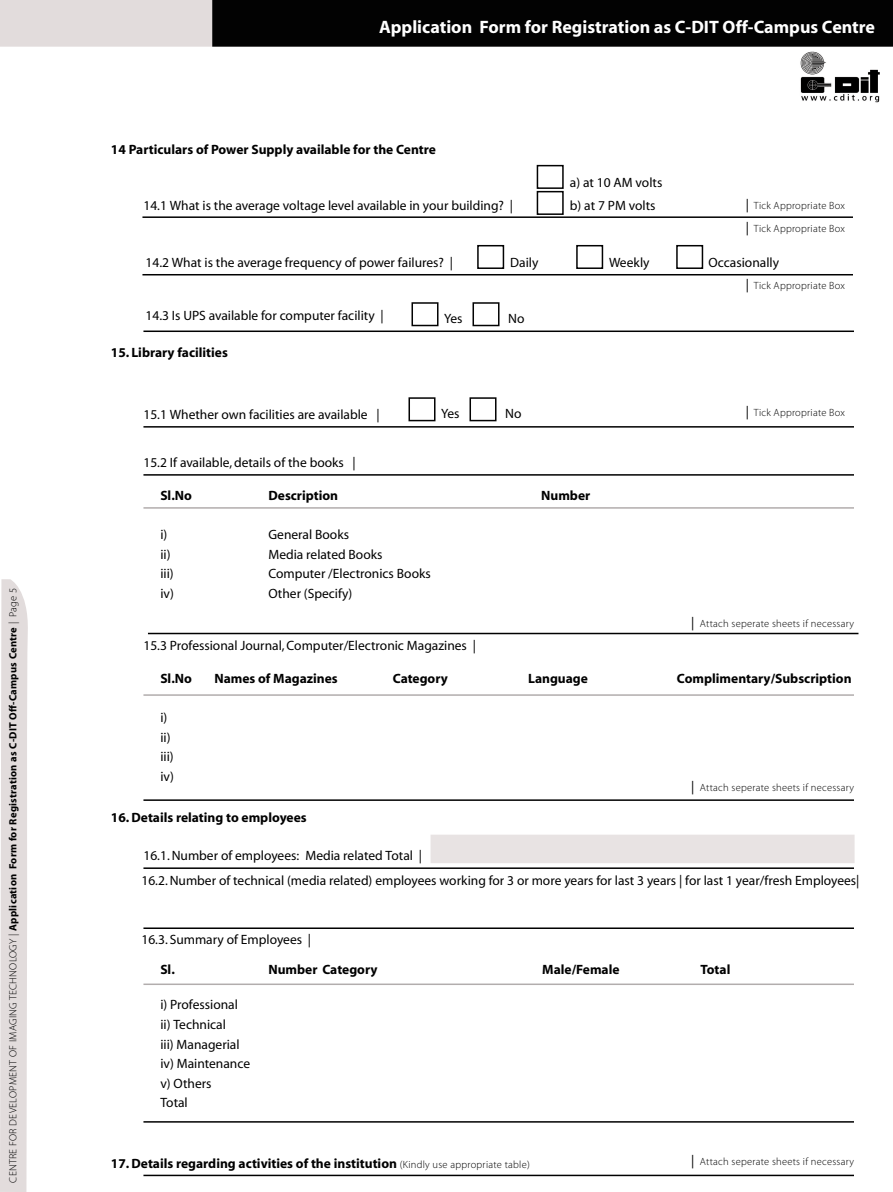
<style>
.page{position:relative;width:893px;height:1192px;background:#fff}
.page>*{position:absolute;margin:0;border:0;box-sizing:border-box;transform-origin:0 0}
.t1{font:700 18px "Myriad";color:#fff}
.t2{font:13.5px/19.5px "Myriad";color:#000}
.t3{font:700 13.5px "Myriad";color:#000}
.t4{font:300 10.5px/23px "Myriad Pro";letter-spacing:.025em;color:#000}
.t5{font:700 10.5px "Myriad Pro";letter-spacing:.025em;color:#000}
.s1{font-weight:300}
.s2{font-family:"Myriad";font-weight:400;font-size:13.5px}
.s3{font-family:"Myriad Pro";font-weight:300;font-size:10.5px}
</style>
<div class="page">
<div style="left:0;top:0;width:893px;height:47px;background:#e2dcdc"></div>
<div style="left:212px;top:0;width:681px;height:47px;background:#020202"></div>
<svg style="left:0;top:579px;width:28px;height:612px;background:#e4dfdf"></svg>
<svg style="left:143px;top:1121px;width:711px;height:2px"></svg>
<svg style="left:142px;top:216px;width:711px;height:2px"></svg>
<svg style="left:142px;top:274px;width:711px;height:2px"></svg>
<svg style="left:143px;top:426px;width:711px;height:2px"></svg>
<svg style="left:143px;top:330px;width:711px;height:2px"></svg>
<svg style="left:148px;top:632px;width:711px;height:3px;background:#7f7f7f"></svg>
<svg style="left:143px;top:474px;width:711px;height:2px"></svg>
<svg style="left:143px;top:1174px;width:711px;height:2px"></svg>
<svg style="left:143px;top:867px;width:711px;height:2px"></svg>
<div style="left:537px;top:165px;width:27px;height:24px;border:2px solid #020202"></div>
<div style="left:537px;top:191px;width:27px;height:24px;border:2px solid #020202"></div>
<div style="left:477px;top:245px;width:27px;height:24px;border:2px solid #020202"></div>
<div style="left:411px;top:302px;width:27px;height:24px;border:2px solid #020202"></div>
<div style="left:472px;top:302px;width:27px;height:24px;border:2px solid #020202"></div>
<div style="left:576px;top:245px;width:27px;height:24px;border:2px solid #020202"></div>
<div style="left:676px;top:245px;width:27px;height:24px;border:2px solid #020202"></div>
<div style="left:408px;top:397px;width:27px;height:24px;border:2px solid #020202"></div>
<div style="left:469px;top:397px;width:27px;height:24px;border:2px solid #020202"></div>
<svg style="left:143px;top:507px;width:711px;height:2px"></svg>
<svg style="left:143px;top:694px;width:711px;height:2px"></svg>
<svg style="left:143px;top:983px;width:711px;height:2px"></svg>
<svg style="left:143px;top:799px;width:711px;height:2px"></svg>
<div style="left:431px;top:834px;width:424px;height:29px;background:#e8e3e3"></div>
<svg style="left:143px;top:927px;width:711px;height:2px"></svg>
<img style="left:800px;top:51px;width:80px;height:52px">
<p class="t5" style="left:7px;top:1182px;width:596px;rotate:-90deg"><span class="s1">CENTRE FOR DEVELOPMENT OF IMAGING TECHNOLOGY |</span> Application Form for Registration as C-DIT Off-Campus Centre <span class="s1">| Page 5</span></p>
<p class="t1" style="left:379px;top:17px;width:497px">Application Form for Registration as C-DIT Off-Campus Centre</p>
<p class="t3" style="left:111px;top:142px;width:326px">14 Particulars of Power Supply available for the Centre</p>
<p class="t2" style="left:570px;top:173px;width:94px">a) at 10 AM volts</p>
<p class="t2" style="left:143px;top:196px;width:371px">14.1 What is the average voltage level available in your building? |</p>
<p class="t2" style="left:570px;top:196px;width:87px">b) at 7 PM volts</p>
<p class="t4" style="left:746px;top:194px;width:101px"><span class="s2">|</span> Tick Appropriate Box <span class="s2">|</span> Tick Appropriate Box</p>
<p class="t2" style="left:145px;top:253px;width:309px">14.2 What is the average frequency of power failures? |</p>
<p class="t2" style="left:510px;top:253px;width:30px">Daily</p>
<p class="t2" style="left:609px;top:253px;width:42px">Weekly</p>
<p class="t2" style="left:708px;top:253px;width:72px">Occasionally</p>
<p class="t2" style="left:145px;top:306px;width:240px">14.3 Is UPS available for computer facility |</p>
<p class="t2" style="left:444px;top:309px;width:20px">Yes</p>
<p class="t2" style="left:508px;top:309px;width:18px">No</p>
<p class="t4" style="left:746px;top:274px;width:101px"><span class="s2">|</span> Tick Appropriate Box</p>
<p class="t3" style="left:111px;top:345px;width:118px">15. Library facilities</p>
<p class="t2" style="left:143px;top:405px;width:238px">15.1 Whether own facilities are available |</p>
<p class="t2" style="left:143px;top:453px;width:214px">15.2 If available, details of the books |</p>
<p class="t2" style="left:441px;top:404px;width:20px">Yes</p>
<p class="t2" style="left:505px;top:404px;width:18px">No</p>
<p class="t3" style="left:160px;top:489px;width:33px">Sl.No</p>
<p class="t3" style="left:268px;top:489px;width:71px">Description</p>
<p class="t3" style="left:541px;top:489px;width:51px">Number</p>
<p class="t2" style="left:160px;top:525px;width:8px">i)</p>
<p class="t2" style="left:268px;top:525px;width:82px">General Books</p>
<p class="t2" style="left:160px;top:545px;width:12px">ii)</p>
<p class="t2" style="left:268px;top:545px;width:116px">Media related Books</p>
<p class="t2" style="left:160px;top:564px;width:15px">iii)</p>
<p class="t2" style="left:268px;top:564px;width:164px">Computer /Electronics Books</p>
<p class="t2" style="left:160px;top:584px;width:15px">iv)</p>
<p class="t2" style="left:268px;top:584px;width:85px">Other (Specify)</p>
<p class="t2" style="left:143px;top:636px;width:334px">15.3 Professional Journal, Computer/Electronic Magazines |</p>
<p class="t4" style="left:746px;top:401px;width:101px"><span class="s2">|</span> Tick Appropriate Box</p>
<p class="t4" style="left:691px;top:612px;width:164px"><span class="s2">|</span> Attach seperate sheets if necessary</p>
<p class="t3" style="left:160px;top:671px;width:33px">Sl.No</p>
<p class="t3" style="left:214px;top:671px;width:125px">Names of Magazines</p>
<p class="t3" style="left:393px;top:671px;width:57px">Category</p>
<p class="t3" style="left:528px;top:671px;width:61px">Language</p>
<p class="t3" style="left:677px;top:671px;width:176px">Complimentary/Subscription</p>
<p class="t2" style="left:160px;top:708px;width:15px">i) ii) iii) iv)</p>
<p class="t4" style="left:691px;top:776px;width:164px"><span class="s2">|</span> Attach seperate sheets if necessary</p>
<p class="t3" style="left:111px;top:810px;width:197px">16. Details relating to employees</p>
<p class="t2" style="left:143px;top:846px;width:280px">16.1. Number of employees: Media related Total |</p>
<p class="t2" style="left:141px;top:871px;width:719px">16.2. Number of technical (media related) employees working for 3 or more years for last 3 years | for last 1 year/fresh Employees|</p>
<p class="t2" style="left:141px;top:930px;width:171px">16.3. Summary of Employees |</p>
<p class="t3" style="left:160px;top:962px;width:16px">Sl.</p>
<p class="t3" style="left:268px;top:962px;width:111px">Number Category</p>
<p class="t3" style="left:542px;top:962px;width:79px">Male/Female</p>
<p class="t3" style="left:700px;top:962px;width:31px">Total</p>
<p class="t2" style="left:160px;top:995px;width:91px">i) Professional ii) Technical<br>iii) Managerial iv) Maintenance v) Others<br>Total</p>
<p class="t3" style="left:111px;top:1155px;width:420px">17. Details regarding activities of the institution <span class="s3">(Kindly use appropriate table)</span></p>
<p class="t4" style="left:691px;top:1150px;width:164px"><span class="s2">|</span> Attach seperate sheets if necessary</p>
</div>
